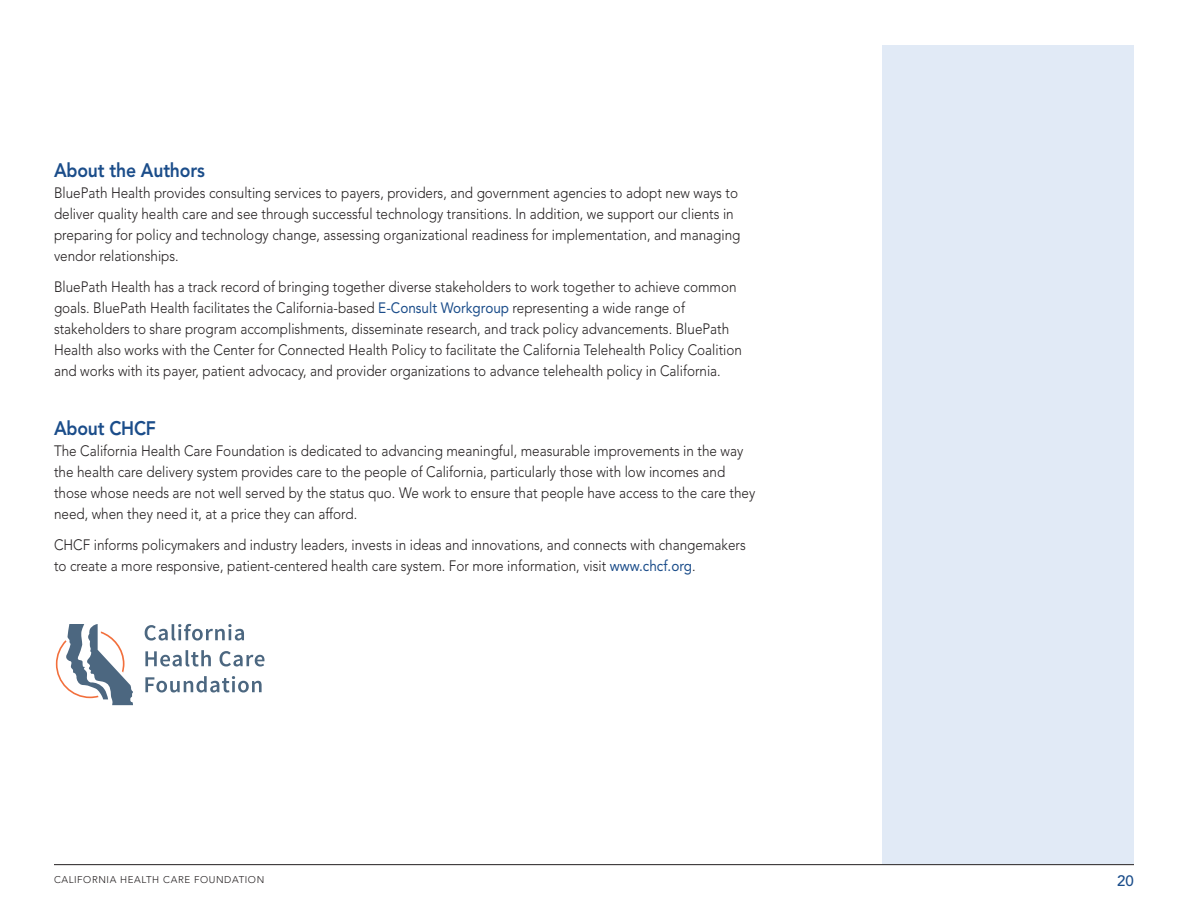
<style>
.page{position:relative;width:1188px;height:918px;background:#fff}
.page>*{position:absolute;margin:0;border:0;box-sizing:border-box;transform-origin:0 0}
.Head-sub{font:800 19.5px "Avenir LT Std";letter-spacing:-.01em;color:#1b4d8a;scale:.9 1}
.body_text{font:300 15px/21px "Avenir LT Std";color:#231f20;scale:.9 1}
.t1{font:500 15px "Avenir LT Std";color:#1b4d8a}
.t2{font:300 9.75px "Avenir LT Std";letter-spacing:.06em;color:#231f20}
.s1{font-weight:400;color:#1b4d8a}
</style>
<div class="page">
<div style="left:882px;top:45px;width:252px;height:819px;background:#e1eaf6"></div>
<hr style="left:54px;top:864px;width:1080px;height:1px;background:#231f20">
<svg style="left:56px;top:624px;width:77px;height:81px"></svg>
<svg style="left:145px;top:624px;width:99px;height:17px"></svg>
<svg style="left:145px;top:650px;width:66px;height:17px"></svg>
<svg style="left:220px;top:651px;width:45px;height:16px"></svg>
<svg style="left:145px;top:676px;width:117px;height:17px"></svg>
<p class="Head-sub" style="left:54px;top:158px;width:169px">About the Authors</p>
<p class="body_text" style="left:54px;top:182px;width:764px">BluePath Health provides consulting services to payers, providers, and government agencies to adopt new ways to deliver quality health care and see through successful technology transitions. In addition, we support our clients in preparing for policy and technology change, assessing organizational readiness for implementation, and managing vendor relationships.</p>
<p class="body_text" style="left:54px;top:277px;width:766px">BluePath Health has a track record of bringing together diverse stakeholders to work together to achieve common goals. BluePath Health facilitates the California-based <span class="s1">E-Consult Workgroup</span> representing a wide range of stakeholders to share program accomplishments, disseminate research, and track policy advancements. BluePath Health also works with the Center for Connected Health Policy to facilitate the California Telehealth Policy Coalition and works with its payer, patient advocacy, and provider organizations to advance telehealth policy in California.</p>
<p class="Head-sub" style="left:54px;top:416px;width:115px">About CHCF</p>
<p class="body_text" style="left:54px;top:440px;width:781px">The California Health Care Foundation is dedicated to advancing meaningful, measurable improvements in the way the health care delivery system provides care to the people of California, particularly those with low incomes and those whose needs are not well served by the status quo. We work to ensure that people have access to the care they need, when they need it, at a price they can afford.</p>
<p class="body_text" style="left:54px;top:535px;width:770px">CHCF informs policymakers and industry leaders, invests in ideas and innovations, and connects with changemakers to create a more responsive, patient-centered health care system. For more information, visit <span class="s1">www.chcf.org</span>.</p>
<p class="t2" style="left:54px;top:874px;width:212px">CALIFORNIA HEALTH CARE FOUNDATION</p>
<p class="t1" style="left:1117px;top:872px;width:18px">20</p>
</div>
